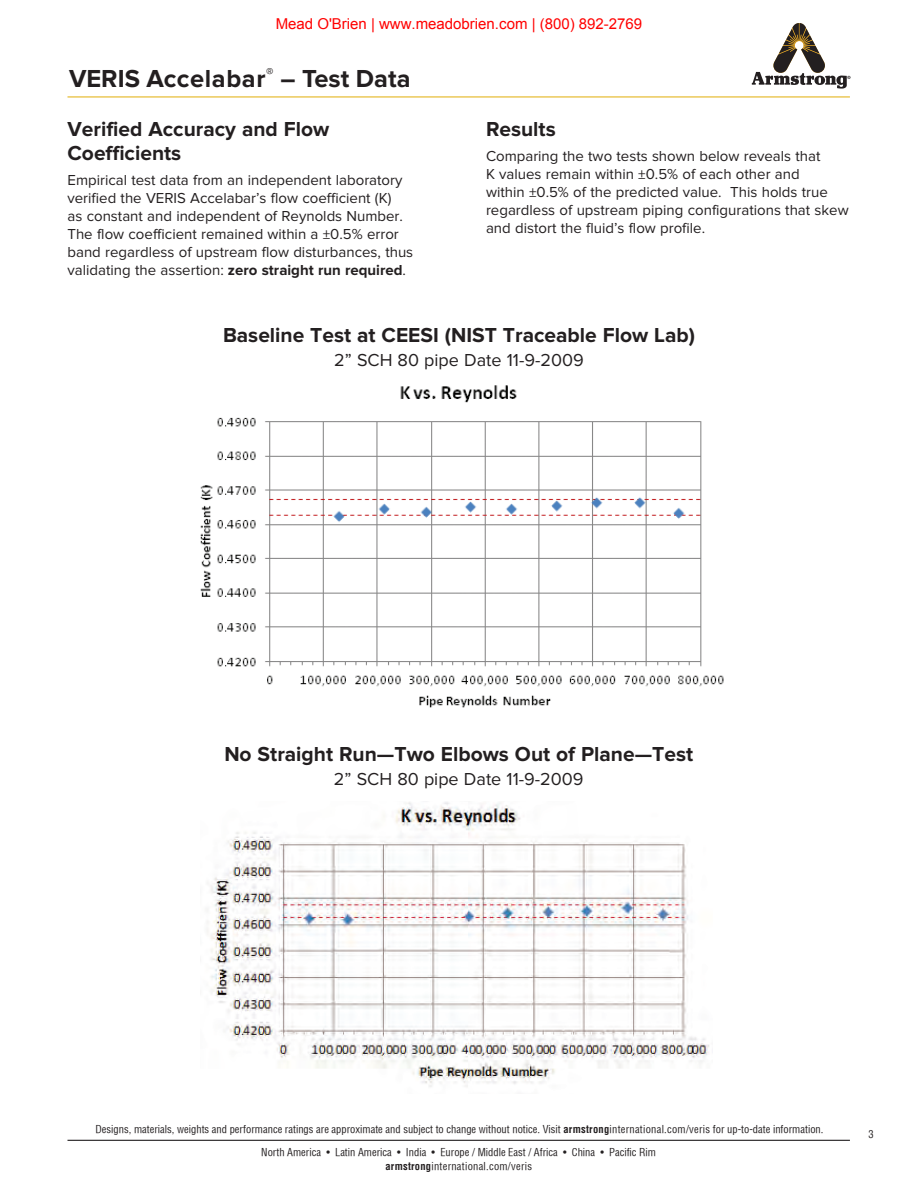
<style>
.page{position:relative;width:918px;height:1188px;background:#fff}
.page>*{position:absolute;margin:0;border:0;box-sizing:border-box;transform-origin:0 0}
.t1{font:700 25.5px "Proxima Nova";color:#231f20}
._2__SubHeads{font:700 21px/24px "Proxima Nova";color:#231f20}
._2__SubHeads-2{font:18px "Proxima Nova";color:#231f20}
._3__Text{font:15px/18px "Proxima Nova";color:#231f20}
.t2{font:15px "Arial";color:#f00}
.t3{font:condensed 10.5px/13.5px "Helvetica";color:#231f20;text-align:center}
.s1{font-weight:700}
</style>
<div class="page">
<hr style="left:68px;top:96px;width:782px;height:2px;background:#e5b722">
<svg style="left:752px;top:23px;width:98px;height:66px"></svg>
<hr style="left:68px;top:1140px;width:782px;height:1px;background:#231f20">
<img style="left:207px;top:802px;width:502px;height:285px">
<img style="left:200px;top:385px;width:524px;height:323px">
<p class="t2" style="left:276px;top:14px;width:368px">Mead O'Brien | www.meadobrien.com | (800) 892-2769</p>
<p class="t1" style="left:69px;top:66px;width:343px">VERIS Accelabar<sup>®</sup> – Test Data</p>
<p class="_2__SubHeads" style="left:68px;top:118px;width:263px">Verified Accuracy and Flow<br>Coefficients</p>
<p class="_3__Text" style="left:68px;top:171px;width:347px">Empirical test data from an independent laboratory verified the VERIS Accelabar’s flow coefficient (K)<br>as constant and independent of Reynolds Number.<br>The flow coefficient remained within a ±0.5% error band regardless of upstream flow disturbances, thus validating the assertion: <span class="s1">zero straight run required</span>.</p>
<p class="_2__SubHeads" style="left:486px;top:118px;width:71px">Results</p>
<p class="_3__Text" style="left:486px;top:147px;width:364px">Comparing the two tests shown below reveals that<br>K values remain within ±0.5% of each other and<br>within ±0.5% of the predicted value. This holds true regardless of upstream piping configurations that skew and distort the fluid’s flow profile.</p>
<p class="_2__SubHeads" style="left:223px;top:323px;width:474px">Baseline Test at CEESI (NIST Traceable Flow Lab)</p>
<p class="_2__SubHeads-2" style="left:334px;top:351px;width:251px">2” SCH 80 pipe Date 11-9-2009</p>
<p class="_2__SubHeads" style="left:224px;top:743px;width:470px">No Straight Run—Two Elbows Out of Plane—Test</p>
<p class="_2__SubHeads-2" style="left:334px;top:771px;width:251px">2” SCH 80 pipe Date 11-9-2009</p>
<p class="t3" style="left:96px;top:1123px;width:729px">Designs, materials, weights and performance ratings are approximate and subject to change without notice. Visit <span class="s1">armstrong</span>international.com/veris for up-to-date information.</p>
<p class="t3" style="left:261px;top:1146px;width:396px">North America • Latin America • India • Europe / Middle East / Africa • China • Pacific Rim <span class="s1">armstrong</span>international.com/veris</p>
<p class="t3" style="left:868px;top:1127px;width:7px">3</p>
</div>
